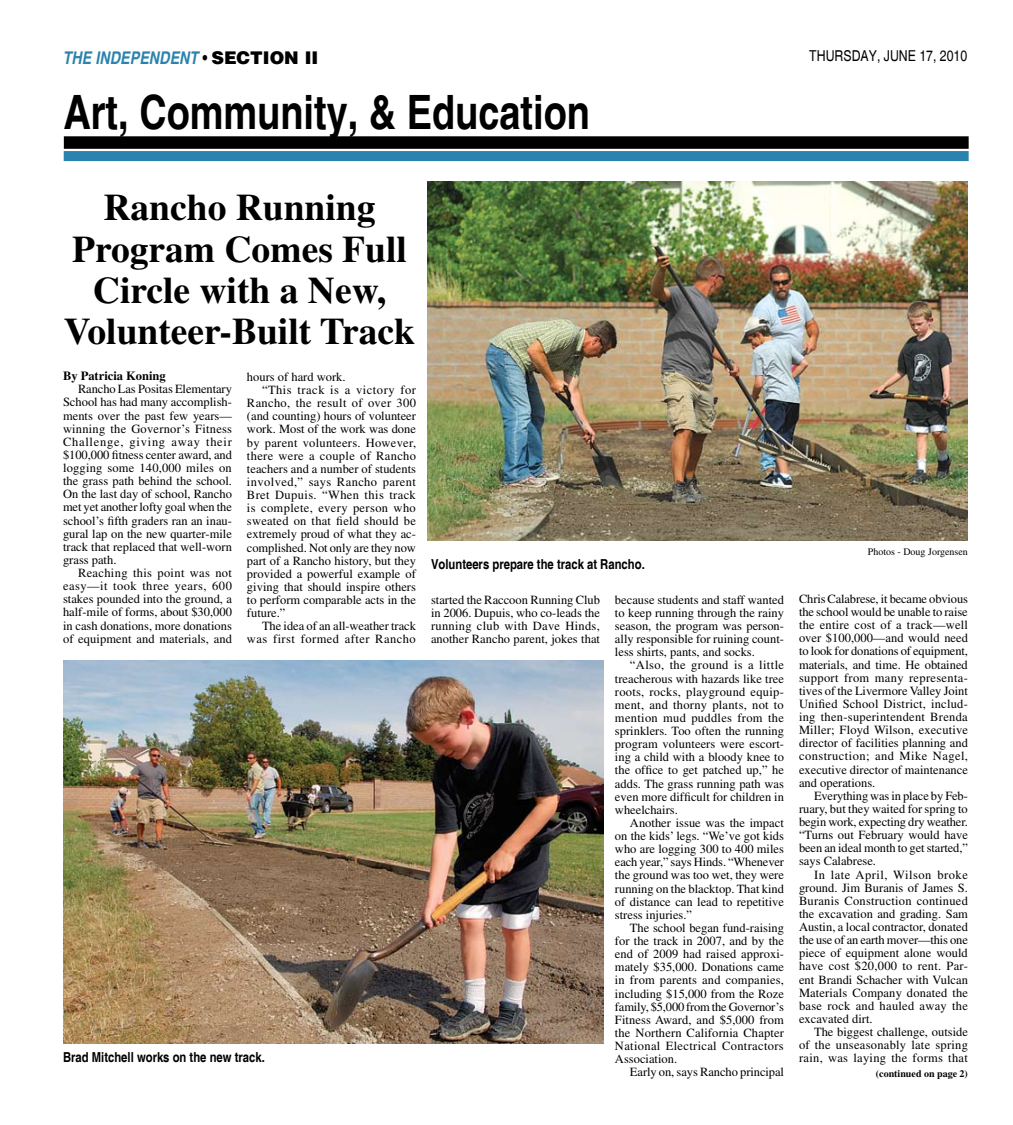
<style>
.page{position:relative;width:1013px;height:1125px;background:#fff}
.page>*{position:absolute;margin:0;border:0;box-sizing:border-box;transform-origin:0 0}
.t1{font:700 47.38px "Helvetica";color:#000;scale:.8 1}
.t2{font:700 37.5px/41.2px "Dutch";color:#000;text-align:center}
.t3{font:italic 700 condensed 17.5px "Helvetica";color:#2a83ae}
.t4{font:condensed 15px "Helvetica";color:#000}
.t5{font:700 condensed 13.75px "Helvetica";color:#000}
.t6{font:12.5px/13.1px "Dutch";color:#000;text-align:justify}
.t7{font:12.5px "Dutch";letter-spacing:.02em;color:#000}
.t8{font:12.5px "Dutch";letter-spacing:.03em;color:#000}
.t9{font:12.5px "Dutch";letter-spacing:.025em;color:#000}
.t10{font:12.5px "Dutch";letter-spacing:.04em;color:#000}
.t11{font:12.5px "Dutch";letter-spacing:.035em;color:#000}
.t12{font:700 12.5px "Dutch";color:#000}
.t13{font:10px "Dutch";color:#000}
.t14{font:700 10px "Dutch";color:#000}
.s1{font-weight:400;font-style:normal;color:#000}
.s2{font-weight:900;font-style:normal;font-stretch:normal;color:#000}
</style>
<div class="page">
<div style="left:64px;top:136px;width:904px;height:13px;background:#000"></div>
<div style="left:64px;top:151px;width:904px;height:10px;background:#2a83ae"></div>
<img style="left:63px;top:661px;width:540px;height:383px">
<img style="left:428px;top:182px;width:540px;height:359px">
<h3 class="t3" style="left:63px;top:47px;width:257px">THE INDEPENDENT <span class="s1">•</span> <span class="s2">SECTION II</span></h3>
<h1 class="t1" style="left:63px;top:84px;width:659px">Art, Community, &amp; Education</h1>
<h2 class="t2" style="left:64px;top:186px;width:353px">Rancho Running<br>Program Comes Full<br>Circle with a New,<br>Volunteer-Built Track</h2>
<p class="t4" style="left:809px;top:47px;width:159px">THURSDAY, JUNE 17, 2010</p>
<p class="t12" style="left:63px;top:369px;width:104px">By Patricia Koning</p>
<p class="t6" style="left:63px;top:383px;width:170px;text-indent:15px">Rancho Las Positas Elementary School has had many accomplish&shy;ments over the past few years— winning the Governor’s Fitness Challenge, giving away their $100,000 fitness center award, and logging some 140,000 miles on the grass path behind the school.<br>On the last day of school, Rancho met yet another lofty goal when the school’s fifth graders ran an inau&shy;gural lap on the new quarter-mile track that replaced that well-worn grass path.</p>
<p class="t6" style="left:63px;top:566px;width:170px;text-indent:15px">Reaching this point was not easy—it took three years, 600 stakes pounded into the ground, a half-mile of forms, about $30,000 in cash donations, more donations of equipment and materials, and</p>
<p class="t6" style="left:247px;top:370px;width:100px">hours of hard work.</p>
<p class="t10" style="left:262px;top:383px;width:155px">“This track is a victory for</p>
<p class="t9" style="left:247px;top:396px;width:170px">Rancho, the result of over 300</p>
<p class="t6" style="left:247px;top:409px;width:170px">(and counting) hours of volunteer</p>
<p class="t6" style="left:247px;top:423px;width:170px">work. Most of the work was done</p>
<p class="t7" style="left:247px;top:435px;width:171px">by parent volunteers. However,</p>
<p class="t9" style="left:247px;top:448px;width:170px">there were a couple of Rancho</p>
<p class="t6" style="left:247px;top:462px;width:170px">teachers and a number of students</p>
<p class="t11" style="left:247px;top:475px;width:170px">involved,” says Rancho parent</p>
<p class="t8" style="left:247px;top:488px;width:170px">Bret Dupuis. “When this track</p>
<p class="t8" style="left:247px;top:501px;width:170px">is complete, every person who</p>
<p class="t7" style="left:247px;top:514px;width:170px">sweated on that field should be</p>
<p class="t6" style="left:247px;top:528px;width:170px">extremely proud of what they ac-</p>
<p class="t6" style="left:247px;top:541px;width:170px">complished. Not only are they now</p>
<p class="t6" style="left:247px;top:554px;width:170px">part of a Rancho history, but they</p>
<p class="t6" style="left:247px;top:567px;width:170px">provided a powerful example of</p>
<p class="t6" style="left:247px;top:580px;width:170px">giving that should inspire others</p>
<p class="t6" style="left:247px;top:593px;width:170px">to perform comparable acts in the</p>
<p class="t6" style="left:247px;top:606px;width:40px">future.”</p>
<p class="t6" style="left:262px;top:619px;width:155px">The idea of an all-weather track</p>
<p class="t10" style="left:247px;top:632px;width:170px">was first formed after Rancho</p>
<p class="t5" style="left:63px;top:1049px;width:203px">Brad Mitchell works on the new track.</p>
<p class="t5" style="left:431px;top:556px;width:215px">Volunteers prepare the track at Rancho.</p>
<p class="t13" style="left:867px;top:546px;width:102px">Photos - Doug Jorgensen</p>
<p class="t6" style="left:431px;top:593px;width:171px">started the Raccoon Running Club in 2006. Dupuis, who co-leads the running club with Dave Hinds, another Rancho parent, jokes that</p>
<p class="t6" style="left:799px;top:592px;width:170px">Chris Calabrese, it became obvious the school would be unable to raise the entire cost of a track—well over $100,000—and would need to look for donations of equipment, materials, and time. He obtained support from many representa&shy;tives of the Livermore Valley Joint Unified School District, includ&shy;ing then-superintendent Brenda Miller; Floyd Wilson, executive director of facilities planning and construction; and Mike Nagel, executive director of maintenance and operations.</p>
<p class="t6" style="left:799px;top:789px;width:170px;text-indent:15px">Everything was in place by Feb&shy;ruary, but they waited for spring to begin work, expecting dry weather. “Turns out February would have been an ideal month to get started,” says Calabrese.</p>
<p class="t6" style="left:799px;top:868px;width:170px;text-indent:15px">In late April, Wilson broke ground. Jim Buranis of James S.<br>Buranis Construction continued the excavation and grading. Sam Austin, a local contractor, donated the use of an earth mover—this one piece of equipment alone would have cost $20,000 to rent. Par&shy;ent Brandi Schacher with Vulcan Materials Company donated the base rock and hauled away the excavated dirt.</p>
<p class="t6" style="left:799px;top:1025px;width:170px;text-indent:15px">The biggest challenge, outside of the unseasonably late spring rain, was laying the forms that</p>
<p class="t6" style="left:615px;top:593px;width:170px">because students and staff wanted to keep running through the rainy season, the program was person&shy;ally responsible for ruining count&shy;less shirts, pants, and socks.</p>
<p class="t6" style="left:615px;top:659px;width:171px;text-indent:15px">“Also, the ground is a little treacherous with hazards like tree roots, rocks, playground equip&shy;ment, and thorny plants, not to mention mud puddles from the sprinklers. Too often the running program volunteers were escort&shy;ing a child with a bloody knee to the office to get patched up,” he adds. The grass running path was even more difficult for children in wheelchairs.</p>
<p class="t6" style="left:615px;top:816px;width:171px;text-indent:15px">Another issue was the impact on the kids’ legs. “We’ve got kids who are logging 300 to 400 miles each year,” says Hinds. “Whenever the ground was too wet, they were running on the blacktop. That kind of distance can lead to repetitive stress injuries.”</p>
<p class="t6" style="left:615px;top:921px;width:170px;text-indent:15px">The school began fund-raising for the track in 2007, and by the end of 2009 had raised approxi&shy;mately $35,000. Donations came in from parents and companies, including $15,000 from the Roze family, $5,000 from the Governor’s Fitness Award, and $5,000 from the Northern California Chapter National Electrical Contractors Association.</p>
<p class="t6" style="left:630px;top:1065px;width:155px">Early on, says Rancho principal</p>
<p class="t14" style="left:876px;top:1068px;width:93px">(continued on page 2)</p>
</div>
